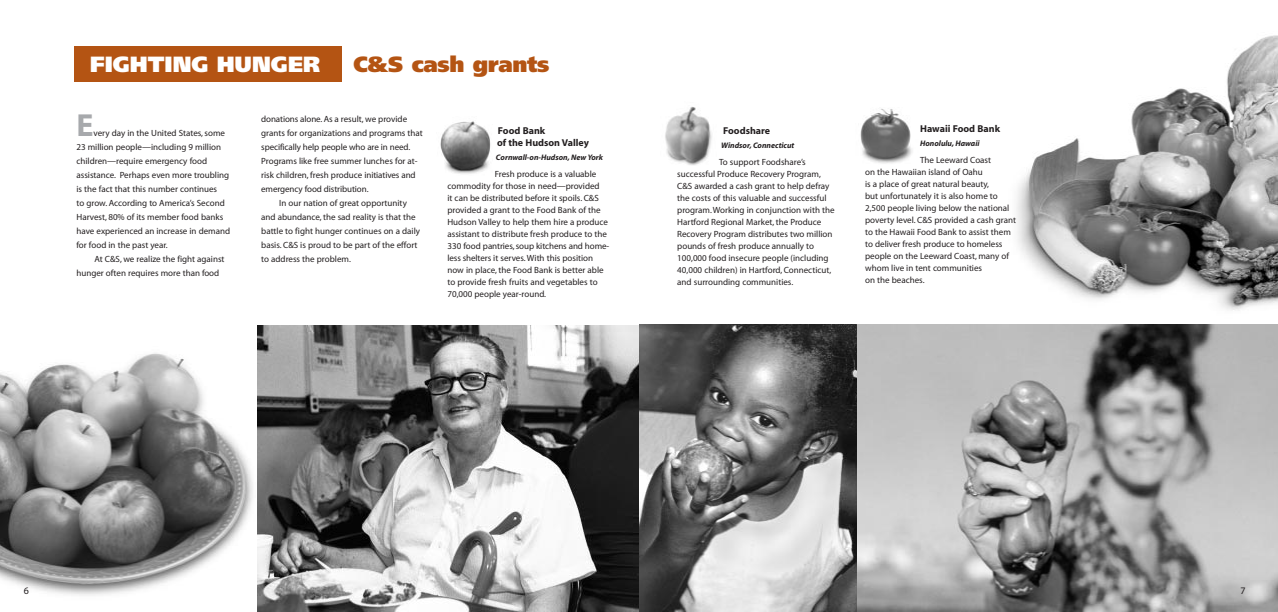
<style>
.page{position:relative;width:1278px;height:612px;background:#fff}
.page>*{position:absolute;margin:0;border:0;box-sizing:border-box;transform-origin:0 0}
.t1{font:700 32px "Myriad";color:#a7a9ac}
.t2{font:900 22px "Frutiger";color:#fff}
.t3{font:900 22px "Frutiger";letter-spacing:-.015em;color:#b45413}
.t4{font:700 10px/12px "Myriad";color:#231f20}
.t5{font:10px "Myriad";color:#231f20}
.t6{font:9px/12px "Myriad";color:#231f20}
.t7{font:italic 700 8px "Myriad";color:#231f20}
</style>
<div class="page">
<img style="left:0;top:353px;width:253px;height:243px">
<div style="left:74px;top:46px;width:268px;height:36px;background:#b45413"></div>
<img style="left:440px;top:121px;width:51px;height:53px">
<img style="left:257px;top:325px;width:382px;height:287px">
<svg style="left:639px;top:325px;width:219px;height:287px;background:#808080"></svg>
<img style="left:993px;top:35px;width:285px;height:290px">
<img style="left:665px;top:107px;width:47px;height:58px">
<img style="left:860px;top:108px;width:52px;height:56px">
<svg style="left:858px;top:325px;width:420px;height:287px;background:#a0a0a0"></svg>
<h2 class="t2" style="left:90px;top:55px;width:232px">FIGHTING HUNGER</h2>
<h2 class="t3" style="left:354px;top:56px;width:197px">C&amp;S cash grants</h2>
<h1 class="t1" style="left:76px;top:113px;width:19px">E</h1>
<p class="t6" style="left:76px;top:127px;width:155px;line-height:14px;text-indent:17px">very day in the United States, some 23 million people—including 9 million children—require emergency food assistance. Perhaps even more troubling is the fact that this number continues<br>to grow. According to America’s Second Harvest, 80% of its member food banks have experienced an increase in demand for food in the past year.</p>
<p class="t6" style="left:76px;top:253px;width:150px;line-height:14px;text-indent:18px">At C&amp;S, we realize the fight against hunger often requires more than food</p>
<p class="t6" style="left:261px;top:113px;width:147px">donations alone. As a result, we provide</p>
<p class="t6" style="left:261px;top:127px;width:163px">grants for organizations and programs that</p>
<p class="t6" style="left:261px;top:141px;width:150px">specifically help people who are in need.</p>
<p class="t6" style="left:261px;top:155px;width:158px">Programs like free summer lunches for at-</p>
<p class="t6" style="left:261px;top:169px;width:156px">risk children, fresh produce initiatives and</p>
<p class="t6" style="left:261px;top:183px;width:109px">emergency food distribution.</p>
<p class="t6" style="left:279px;top:197px;width:129px">In our nation of great opportunity</p>
<p class="t6" style="left:261px;top:211px;width:156px">and abundance, the sad reality is that the</p>
<p class="t6" style="left:261px;top:225px;width:160px">battle to fight hunger continues on a daily</p>
<p class="t6" style="left:261px;top:239px;width:158px">basis. C&amp;S is proud to be part of the effort</p>
<p class="t6" style="left:261px;top:253px;width:91px">to address the problem.</p>
<p class="t4" style="left:497px;top:126px;width:93px">Food Bank<br>of the Hudson Valley</p>
<p class="t7" style="left:496px;top:155px;width:109px">Cornwall-on-Hudson, New York</p>
<p class="t6" style="left:447px;top:169px;width:163px;text-indent:47px">Fresh produce is a valuable commodity for those in need—provided<br>it can be distributed before it spoils. C&amp;S provided a grant to the Food Bank of the Hudson Valley to help them hire a produce assistant to distribute fresh produce to the 330 food pantries,soup kitchens and home&shy;less shelters it serves. With this position now in place, the Food Bank is better able to provide fresh fruits and vegetables to 70,000 people year-round.</p>
<p class="t4" style="left:723px;top:125px;width:49px">Foodshare</p>
<p class="t7" style="left:721px;top:142px;width:75px">Windsor, Connecticut</p>
<p class="t6" style="left:677px;top:157px;width:159px;text-indent:42px">To support Foodshare’s successful Produce Recovery Program, C&amp;S awarded a cash grant to help defray the costs of this valuable and successful program. Working in conjunction with the Hartford Regional Market, the Produce Recovery Program distributes two million pounds of fresh produce annually to 100,000 food insecure people (including 40,000 children) in Hartford, Connecticut, and surrounding communities.</p>
<p class="t4" style="left:920px;top:123px;width:81px">Hawaii Food Bank</p>
<p class="t7" style="left:920px;top:140px;width:61px">Honolulu, Hawaii</p>
<p class="t6" style="left:865px;top:154px;width:152px;text-indent:55px">The Leeward Coast<br>on the Hawaiian island of Oahu<br>is a place of great natural beauty,<br>but unfortunately it is also home to<br>2,500 people living below the national poverty level. C&amp;S provided a cash grant to the Hawaii Food Bank to assist them to deliver fresh produce to homeless people on the Leeward Coast, many of whom live in tent communities<br>on the beaches.</p>
<p class="t5" style="left:24px;top:587px;width:7px">6</p>
<p class="t5" style="left:1241px;top:587px;width:7px">7</p>
</div>
